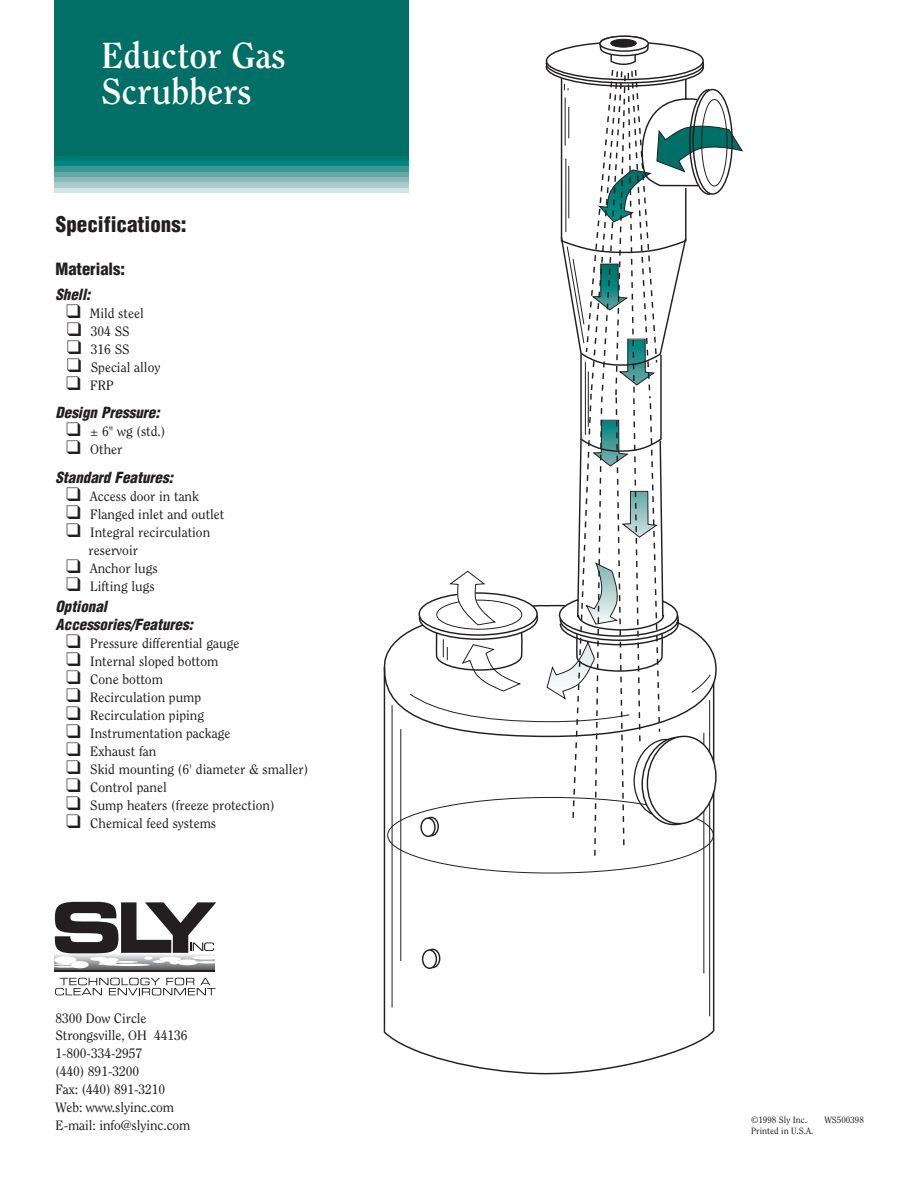
<style>
.page{position:relative;width:918px;height:1188px;background:#fff}
.page>*{position:absolute;margin:0;border:0;box-sizing:border-box;transform-origin:0 0}
.t1{font:700 36px/36px "Clearface";color:#fff}
.t2{font:900 condensed 21px "Helvetica";color:#231f20}
.t3{font:900 condensed 16.5px "Helvetica";color:#231f20}
.t4{font:italic 900 condensed 15px/18px "Helvetica";color:#231f20}
.t5{font:13.5px/18.1px "Clearface";color:#231f20}
.t6{font:9px "Clearface";color:#231f20}
</style>
<div class="page">
<svg style="left:55px;top:978px;width:161px;height:17px"></svg>
<div style="left:54px;top:954px;width:161px;height:16px;background:#646467"></div>
<hr style="left:54px;top:970px;width:161px;height:2px;background:#231f20">
<svg style="left:54px;top:902px;width:162px;height:66px"></svg>
<div style="left:54px;top:151px;width:354px;height:5px;background:#006f65"></div>
<div style="left:54px;top:156px;width:354px;height:6px;background:#007b73"></div>
<div style="left:54px;top:162px;width:354px;height:5px;background:#008982"></div>
<div style="left:54px;top:167px;width:354px;height:5px;background:#3c9893"></div>
<div style="left:54px;top:172px;width:354px;height:5px;background:#62a8a5"></div>
<div style="left:54px;top:177px;width:354px;height:6px;background:#87bab8"></div>
<div style="left:54px;top:183px;width:354px;height:5px;background:#aacdcb"></div>
<div style="left:54px;top:188px;width:354px;height:5px;background:#d1e5e4"></div>
<div style="left:54px;top:0;width:354px;height:155px;background:#006f65"></div>
<svg style="left:383px;top:738px;width:332px;height:337px"></svg>
<svg style="left:391px;top:738px;width:320px;height:279px"></svg>
<svg style="left:425px;top:949px;width:15px;height:19px"></svg>
<svg style="left:422px;top:949px;width:15px;height:20px"></svg>
<svg style="left:424px;top:817px;width:15px;height:19px"></svg>
<svg style="left:420px;top:817px;width:16px;height:20px"></svg>
<svg style="left:383px;top:605px;width:161px;height:133px"></svg>
<svg style="left:544px;top:35px;width:199px;height:823px"></svg>
<svg style="left:418px;top:592px;width:120px;height:44px"></svg>
<svg style="left:435px;top:438px;width:245px;height:233px"></svg>
<h1 class="t1" style="left:102px;top:40px;width:185px">Eductor Gas<br>Scrubbers</h1>
<h2 class="t2" style="left:56px;top:216px;width:132px">Specifications:</h2>
<p class="t3" style="left:56px;top:263px;width:71px">Materials:</p>
<p class="t4" style="left:56px;top:286px;width:39px">Shell:</p>
<p class="t5" style="left:66px;top:305px;width:79px">❑ Mild steel</p>
<p class="t5" style="left:67px;top:323px;width:64px">❑ 304 SS</p>
<p class="t5" style="left:67px;top:341px;width:64px">❑ 316 SS</p>
<p class="t5" style="left:67px;top:359px;width:95px">❑ Special alloy</p>
<p class="t5" style="left:66px;top:377px;width:49px">❑ FRP</p>
<p class="t4" style="left:56px;top:405px;width:109px">Design Pressure:</p>
<p class="t5" style="left:66px;top:424px;width:101px">❑ ± 6" wg (std.)</p>
<p class="t5" style="left:66px;top:442px;width:58px">❑ Other</p>
<p class="t4" style="left:56px;top:470px;width:122px">Standard Features:</p>
<p class="t5" style="left:66px;top:488px;width:134px">❑ Access door in tank</p>
<p class="t5" style="left:66px;top:506px;width:160px">❑ Flanged inlet and outlet</p>
<p class="t5" style="left:89px;top:524px;width:123px;text-indent:-22px">❑ Integral recirculation reservoir</p>
<p class="t5" style="left:66px;top:560px;width:93px">❑ Anchor lugs</p>
<p class="t5" style="left:66px;top:578px;width:90px">❑ Lifting lugs</p>
<p class="t4" style="left:56px;top:599px;width:142px">Optional<br>Accessories/Features:</p>
<p class="t5" style="left:66px;top:636px;width:175px">❑ Pressure differential gauge</p>
<p class="t5" style="left:66px;top:654px;width:154px">❑ Internal sloped bottom</p>
<p class="t5" style="left:66px;top:672px;width:98px">❑ Cone bottom</p>
<p class="t5" style="left:66px;top:690px;width:136px">❑ Recirculation pump</p>
<p class="t5" style="left:66px;top:708px;width:139px">❑ Recirculation piping</p>
<p class="t5" style="left:66px;top:726px;width:166px">❑ Instrumentation package</p>
<p class="t5" style="left:66px;top:744px;width:91px">❑ Exhaust fan</p>
<p class="t5" style="left:66px;top:762px;width:243px">❑ Skid mounting (6' diameter &amp; smaller)</p>
<p class="t5" style="left:66px;top:780px;width:102px">❑ Control panel</p>
<p class="t5" style="left:66px;top:798px;width:210px">❑ Sump heaters (freeze protection)</p>
<p class="t5" style="left:66px;top:816px;width:151px">❑ Chemical feed systems</p>
<p class="t5" style="left:55px;top:1011px;width:134px;line-height:16.5px">8300 Dow Circle<br>Strongsville, OH 44136</p>
<p class="t5" style="left:55px;top:1045px;width:137px">1-800-334-2957<br>(440) 891-3200<br>Fax: (440) 891-3210<br>Web: www.slyinc.com<br>E-mail: info@slyinc.com</p>
<p class="t6" style="left:751px;top:1116px;width:57px">©1998 Sly Inc.</p>
<p class="t6" style="left:824px;top:1116px;width:41px">WS500398</p>
<p class="t6" style="left:751px;top:1127px;width:64px">Printed in U.S.A.</p>
</div>
